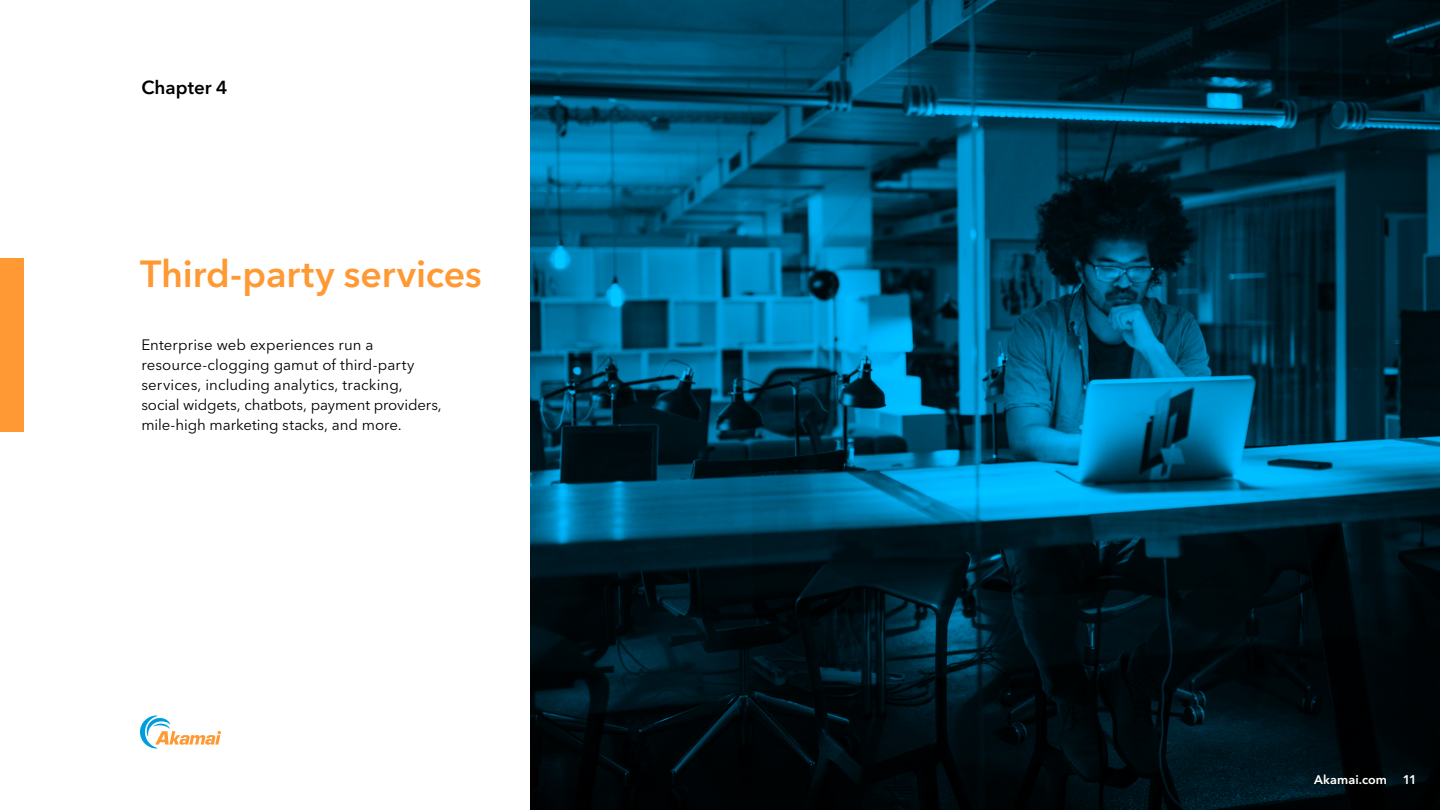
<style>
.page{position:relative;width:1440px;height:810px;background:#fff}
.page>*{position:absolute;margin:0;border:0;box-sizing:border-box;transform-origin:0 0}
.t1{font:600 37.5px "Avenir Next LT Pro";letter-spacing:-.005em;color:#f93}
.t2{font:600 18.75px "Avenir Next LT Pro";color:#000}
.Body_Copy{font:15px/20px "Avenir Next LT Pro";letter-spacing:.005em;color:#000}
.t3{font:600 12.5px "Avenir Next LT Pro";letter-spacing:.01em;color:#fff}
</style>
<div class="page">
<img style="left:530px;top:0;width:910px;height:810px">
<div style="left:0;top:258px;width:23px;height:174px;background:#f93"></div>
<svg style="left:140px;top:715px;width:81px;height:34px"></svg>
<p class="t2" style="left:141px;top:76px;width:88px">Chapter 4</p>
<p class="t1" style="left:140px;top:251px;width:343px">Third-party services</p>
<p class="Body_Copy" style="left:141px;top:335px;width:302px">Enterprise web experiences run a resource-clogging gamut of third-party services, including analytics, tracking, social widgets, chatbots, payment providers, mile-high marketing stacks, and more.</p>
<p class="t3" style="left:1314px;top:772px;width:104px">Akamai.com 11</p>
</div>
